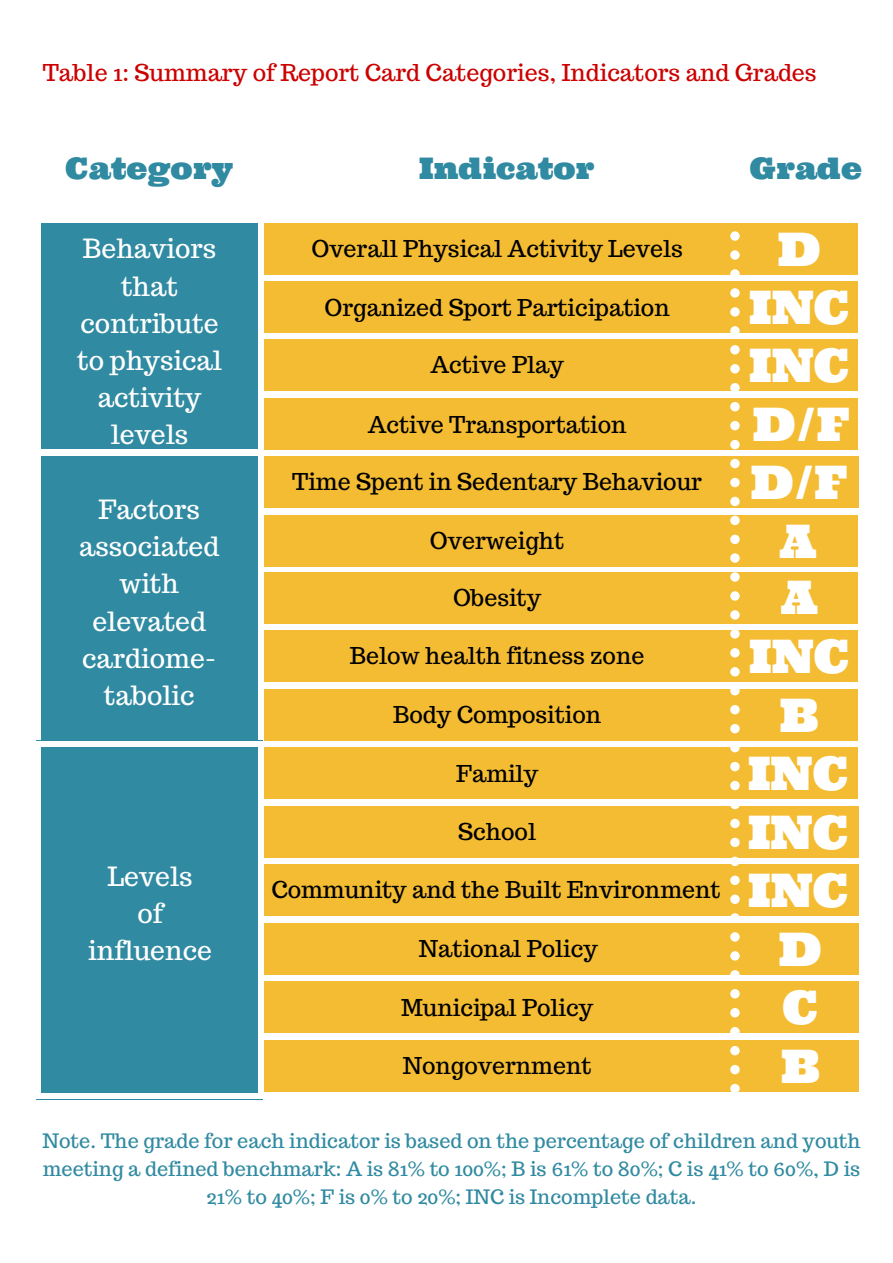
<style>
.page{position:relative;width:893px;height:1263px;background:#fff}
.page>*{position:absolute;margin:0;border:0;box-sizing:border-box;transform-origin:0 0}
.t1{font:46.35px/58.3px "Ultra";color:#fff}
.t2{font:29.7px "Ultra";color:#308aa1}
.t3{font:26.4px/37px "Trocchi";color:#fff;text-align:center}
.t4{font:23.1px "Trocchi";color:#000}
.t5{font:23.1px "Trocchi";color:#c00}
.t6{font:19.8px/28px "Trocchi";color:#308aa1;text-align:center}
</style>
<div class="page">
<div style="left:39px;top:224px;width:819px;height:51px;background:#f4bc33"></div>
<div style="left:39px;top:281px;width:819px;height:51px;background:#f4bc33"></div>
<div style="left:39px;top:339px;width:819px;height:52px;background:#f4bc33"></div>
<div style="left:39px;top:398px;width:819px;height:51px;background:#f4bc33"></div>
<div style="left:40px;top:456px;width:819px;height:52px;background:#f4bc33"></div>
<div style="left:39px;top:515px;width:819px;height:51px;background:#f4bc33"></div>
<div style="left:39px;top:572px;width:819px;height:52px;background:#f4bc33"></div>
<div style="left:39px;top:631px;width:819px;height:51px;background:#f4bc33"></div>
<div style="left:39px;top:689px;width:819px;height:52px;background:#f4bc33"></div>
<div style="left:39px;top:747px;width:819px;height:52px;background:#f4bc33"></div>
<div style="left:40px;top:806px;width:819px;height:51px;background:#f4bc33"></div>
<div style="left:40px;top:864px;width:819px;height:52px;background:#f4bc33"></div>
<div style="left:40px;top:923px;width:819px;height:51px;background:#f4bc33"></div>
<div style="left:40px;top:981px;width:819px;height:52px;background:#f4bc33"></div>
<div style="left:40px;top:1040px;width:819px;height:51px;background:#f4bc33"></div>
<div style="left:730px;top:288px;width:9px;height:10px;background:#fff;border-radius:50%"></div>
<div style="left:730px;top:307px;width:9px;height:10px;background:#fff;border-radius:50%"></div>
<div style="left:730px;top:269px;width:9px;height:10px;background:#fff;border-radius:50%"></div>
<div style="left:730px;top:345px;width:9px;height:9px;background:#fff;border-radius:50%"></div>
<div style="left:730px;top:364px;width:9px;height:9px;background:#fff;border-radius:50%"></div>
<div style="left:730px;top:231px;width:9px;height:10px;background:#fff;border-radius:50%"></div>
<div style="left:730px;top:250px;width:9px;height:10px;background:#fff;border-radius:50%"></div>
<div style="left:730px;top:326px;width:9px;height:9px;background:#fff;border-radius:50%"></div>
<div style="left:730px;top:478px;width:9px;height:9px;background:#fff;border-radius:50%"></div>
<div style="left:730px;top:497px;width:9px;height:9px;background:#fff;border-radius:50%"></div>
<div style="left:730px;top:516px;width:9px;height:9px;background:#fff;border-radius:50%"></div>
<div style="left:730px;top:535px;width:9px;height:9px;background:#fff;border-radius:50%"></div>
<div style="left:730px;top:459px;width:9px;height:9px;background:#fff;border-radius:50%"></div>
<div style="left:730px;top:402px;width:9px;height:9px;background:#fff;border-radius:50%"></div>
<div style="left:730px;top:421px;width:9px;height:9px;background:#fff;border-radius:50%"></div>
<div style="left:730px;top:383px;width:9px;height:9px;background:#fff;border-radius:50%"></div>
<div style="left:730px;top:440px;width:9px;height:9px;background:#fff;border-radius:50%"></div>
<div style="left:730px;top:648px;width:9px;height:9px;background:#fff;border-radius:50%"></div>
<div style="left:730px;top:667px;width:9px;height:9px;background:#fff;border-radius:50%"></div>
<div style="left:730px;top:629px;width:9px;height:9px;background:#fff;border-radius:50%"></div>
<div style="left:730px;top:705px;width:9px;height:9px;background:#fff;border-radius:50%"></div>
<svg style="left:730px;top:553px;width:9px;height:10px"></svg>
<div style="left:730px;top:724px;width:9px;height:9px;background:#fff;border-radius:50%"></div>
<div style="left:730px;top:572px;width:9px;height:10px;background:#fff;border-radius:50%"></div>
<div style="left:730px;top:591px;width:9px;height:10px;background:#fff;border-radius:50%"></div>
<div style="left:730px;top:610px;width:9px;height:9px;background:#fff;border-radius:50%"></div>
<div style="left:730px;top:686px;width:9px;height:9px;background:#fff;border-radius:50%"></div>
<div style="left:730px;top:837px;width:9px;height:10px;background:#fff;border-radius:50%"></div>
<div style="left:730px;top:856px;width:9px;height:10px;background:#fff;border-radius:50%"></div>
<div style="left:730px;top:875px;width:9px;height:10px;background:#fff;border-radius:50%"></div>
<div style="left:730px;top:894px;width:9px;height:10px;background:#fff;border-radius:50%"></div>
<div style="left:730px;top:819px;width:9px;height:9px;background:#fff;border-radius:50%"></div>
<div style="left:730px;top:762px;width:9px;height:9px;background:#fff;border-radius:50%"></div>
<div style="left:730px;top:781px;width:9px;height:9px;background:#fff;border-radius:50%"></div>
<div style="left:730px;top:743px;width:9px;height:9px;background:#fff;border-radius:50%"></div>
<div style="left:730px;top:800px;width:9px;height:9px;background:#fff;border-radius:50%"></div>
<div style="left:730px;top:1008px;width:9px;height:9px;background:#fff;border-radius:50%"></div>
<div style="left:730px;top:1027px;width:9px;height:9px;background:#fff;border-radius:50%"></div>
<div style="left:730px;top:989px;width:9px;height:9px;background:#fff;border-radius:50%"></div>
<div style="left:730px;top:1065px;width:9px;height:9px;background:#fff;border-radius:50%"></div>
<svg style="left:730px;top:913px;width:9px;height:3px"></svg>
<div style="left:730px;top:1084px;width:9px;height:9px;background:#fff;border-radius:50%"></div>
<div style="left:730px;top:932px;width:9px;height:9px;background:#fff;border-radius:50%"></div>
<div style="left:730px;top:951px;width:9px;height:9px;background:#fff;border-radius:50%"></div>
<div style="left:730px;top:970px;width:9px;height:9px;background:#fff;border-radius:50%"></div>
<div style="left:730px;top:1046px;width:9px;height:9px;background:#fff;border-radius:50%"></div>
<div style="left:36px;top:218px;width:227px;height:236px;background:#308aa1"></div>
<div style="left:35px;top:223px;width:6px;height:226px;background:#fff"></div>
<div style="left:258px;top:223px;width:6px;height:226px;background:#fff"></div>
<div style="left:41px;top:449px;width:217px;height:6px;background:#fff"></div>
<svg style="left:258px;top:218px;width:5px;height:5px"></svg>
<svg style="left:36px;top:218px;width:5px;height:5px"></svg>
<div style="left:41px;top:217px;width:217px;height:6px;background:#fff"></div>
<div style="left:37px;top:450px;width:225px;height:297px;background:#308aa1"></div>
<div style="left:35px;top:455px;width:6px;height:287px;background:#fff"></div>
<div style="left:258px;top:455px;width:6px;height:287px;background:#fff"></div>
<svg style="left:258px;top:449px;width:5px;height:6px"></svg>
<svg style="left:36px;top:449px;width:5px;height:6px"></svg>
<div style="left:41px;top:450px;width:217px;height:6px;background:#fff"></div>
<div style="left:36px;top:741px;width:227px;height:358px;background:#308aa1"></div>
<svg style="left:258px;top:1093px;width:5px;height:6px"></svg>
<div style="left:35px;top:747px;width:6px;height:346px;background:#fff"></div>
<svg style="left:36px;top:1093px;width:5px;height:6px"></svg>
<div style="left:258px;top:747px;width:6px;height:346px;background:#fff"></div>
<div style="left:41px;top:1093px;width:217px;height:6px;background:#fff"></div>
<svg style="left:258px;top:741px;width:5px;height:6px"></svg>
<svg style="left:36px;top:741px;width:5px;height:6px"></svg>
<div style="left:41px;top:741px;width:217px;height:6px;background:#fff"></div>
<p class="t5" style="left:43px;top:57px;width:775px">Table 1: Summary of Report Card Categories, Indicators and Grades</p>
<p class="t2" style="left:65px;top:149px;width:169px">Category</p>
<p class="t3" style="left:77px;top:230px;width:146px">Behaviors that contribute to physical activity levels</p>
<p class="t3" style="left:79px;top:491px;width:142px">Factors associated with elevated cardiome&shy;tabolic</p>
<p class="t3" style="left:88px;top:857px;width:125px">Levels<br>of influence</p>
<p class="t2" style="left:419px;top:149px;width:177px">Indicator</p>
<p class="t4" style="left:311px;top:234px;width:373px">Overall Physical Activity Levels</p>
<p class="t4" style="left:324px;top:292px;width:347px">Organized Sport Participation</p>
<p class="t4" style="left:430px;top:350px;width:135px">Active Play</p>
<p class="t4" style="left:367px;top:409px;width:260px">Active Transportation</p>
<p class="t4" style="left:292px;top:466px;width:411px">Time Spent in Sedentary Behaviour</p>
<p class="t4" style="left:430px;top:525px;width:136px">Overweight</p>
<p class="t4" style="left:453px;top:582px;width:90px">Obesity</p>
<p class="t4" style="left:350px;top:641px;width:296px">Below health fitness zone</p>
<p class="t4" style="left:393px;top:699px;width:210px">Body Composition</p>
<p class="t4" style="left:456px;top:759px;width:83px">Family</p>
<p class="t4" style="left:458px;top:816px;width:79px">School</p>
<p class="t4" style="left:271px;top:874px;width:450px">Community and the Built Environment</p>
<p class="t4" style="left:419px;top:933px;width:180px">National Policy</p>
<p class="t4" style="left:401px;top:992px;width:193px">Municipal Policy</p>
<p class="t4" style="left:403px;top:1050px;width:190px">Nongovernment</p>
<p class="t2" style="left:750px;top:149px;width:114px">Grade</p>
<h1 class="t1" style="left:777px;top:220px;width:44px">D</h1>
<h1 class="t1" style="left:749px;top:277px;width:102px">INC<br>INC</h1>
<h1 class="t1" style="left:753px;top:394px;width:99px">D/F</h1>
<h1 class="t1" style="left:748px;top:453px;width:104px;text-align:center">D/F<br>A<br>A<br>INC<br>B<br>INC<br>INC<br>INC<br>D<br>C<br>B</h1>
<p class="t6" style="left:42px;top:1126px;width:819px">Note. The grade for each indicator is based on the percentage of children and youth meeting a defined benchmark: A is 81% to 100%; B is 61% to 80%; C is 41% to 60%, D is<br>21% to 40%; F is 0% to 20%; INC is Incomplete data.</p>
</div>
